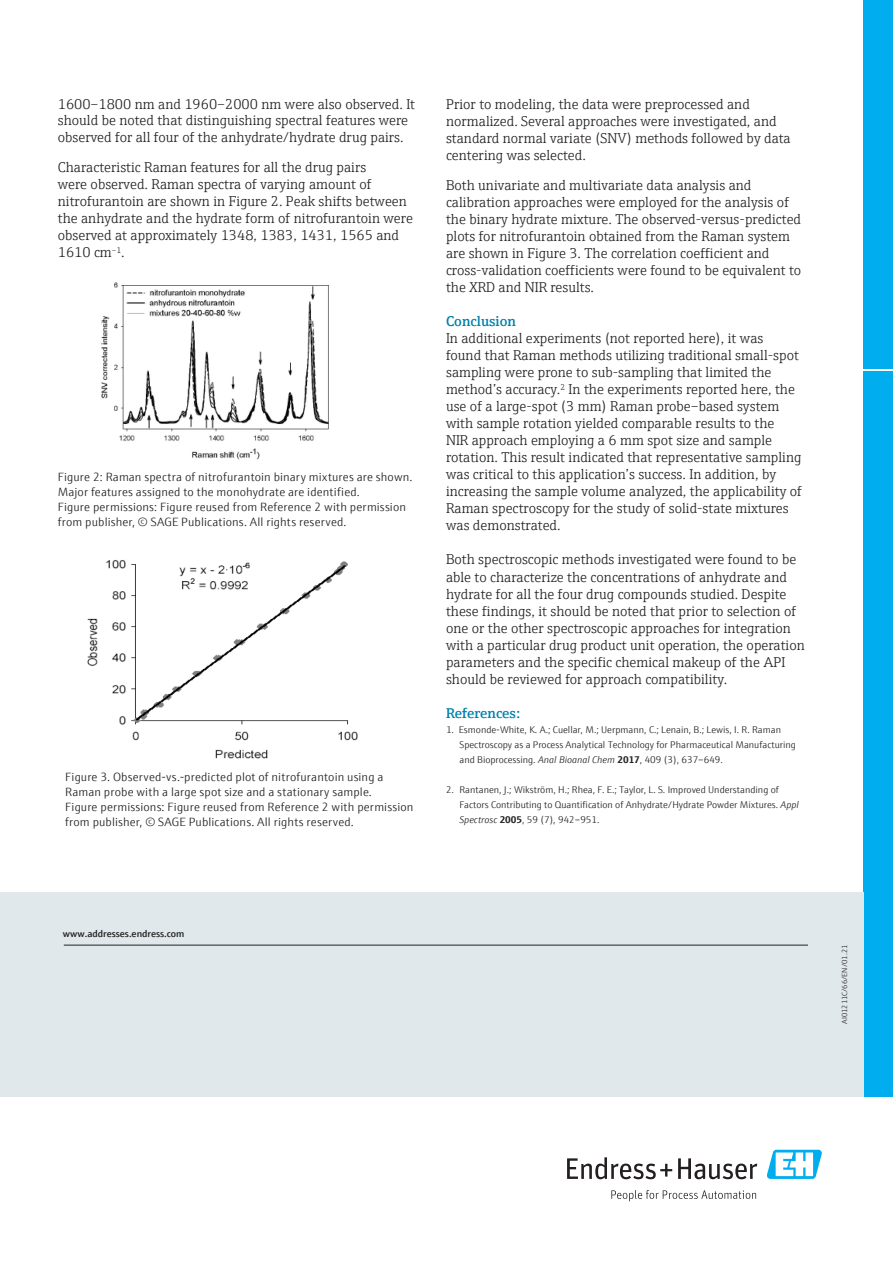
<style>
.page{position:relative;width:893px;height:1263px;background:#fff}
.page>*{position:absolute;margin:0;border:0;box-sizing:border-box;transform-origin:0 0}
.Copy_Default{font:300 14.25px/17px "E+H Serif";color:#231f20}
.Copy_Accent__Strg_Sh{font:600 14.25px "E+H Serif";color:#0081ad}
.Legend{font:300 12px/15px "E+H Sans";letter-spacing:.01em;color:#231f20}
.Copyright{font:300 9.75px/15px "E+H Sans";color:#231f20}
.Address_Headline{font:600 9.75px "E+H Sans";color:#231f20}
.Documentation_Code{font:300 7.5px "E+H Sans";color:#231f20}
.s1{font-style:italic}
.s2{font-weight:700}
</style>
<div class="page">
<div style="left:863px;top:0;width:30px;height:369px;background:#00aeef"></div>
<div style="left:863px;top:371px;width:30px;height:725px;background:#00aeef"></div>
<div style="left:0;top:892px;width:863px;height:204px;background:#e0e8ec"></div>
<hr style="left:64px;top:945px;width:744px;height:1px;background:#231f20">
<img style="left:87px;top:560px;width:271px;height:199px">
<img style="left:101px;top:282px;width:228px;height:178px">
<svg style="left:567px;top:1157px;width:105px;height:22px"></svg>
<svg style="left:678px;top:1158px;width:79px;height:21px"></svg>
<svg style="left:611px;top:1190px;width:145px;height:11px"></svg>
<svg style="left:766px;top:1150px;width:56px;height:29px"></svg>
<p class="Copy_Default" style="left:58px;top:95px;width:359px;line-height:16.5px">1600–1800 nm and 1960–2000 nm were also observed. It should be noted that distinguishing spectral features were observed for all four of the anhydrate/hydrate drug pairs.</p>
<p class="Copy_Default" style="left:58px;top:158px;width:357px">Characteristic Raman features for all the drug pairs<br>were observed. Raman spectra of varying amount of nitrofurantoin are shown in Figure 2. Peak shifts between the anhydrate and the hydrate form of nitrofurantoin were observed at approximately 1348, 1383, 1431, 1565 and 1610 cm<sup>–1</sup>.</p>
<p class="Legend" style="left:58px;top:469px;width:356px">Figure 2: Raman spectra of nitrofurantoin binary mixtures are shown.<br>Major features assigned to the monohydrate are identified.</p>
<p class="Legend" style="left:58px;top:499px;width:350px">Figure permissions: Figure reused from Reference 2 with permission from publisher, © SAGE Publications. All rights reserved.</p>
<p class="Legend" style="left:65px;top:769px;width:320px">Figure 3. Observed-vs.-predicted plot of nitrofurantoin using a<br>Raman probe with a large spot size and a stationary sample.</p>
<p class="Legend" style="left:65px;top:799px;width:350px">Figure permissions: Figure reused from Reference 2 with permission from publisher, © SAGE Publications. All rights reserved.</p>
<p class="Copy_Default" style="left:446px;top:94px;width:346px">Prior to modeling, the data were preprocessed and normalized. Several approaches were investigated, and standard normal variate (SNV) methods followed by data centering was selected.</p>
<p class="Copy_Default" style="left:446px;top:176px;width:357px">Both univariate and multivariate data analysis and calibration approaches were employed for the analysis of the binary hydrate mixture. The observed-versus-predicted plots for nitrofurantoin obtained from the Raman system are shown in Figure 3. The correlation coefficient and cross-validation coefficients were found to be equivalent to the XRD and NIR results.</p>
<p class="Copy_Accent__Strg_Sh" style="left:446px;top:311px;width:71px">Conclusion</p>
<p class="Copy_Default" style="left:446px;top:329px;width:357px">In additional experiments (not reported here), it was found that Raman methods utilizing traditional small-spot sampling were prone to sub-sampling that limited the method’s accuracy.<sup>2</sup> In the experiments reported here, the use of a large-spot (3 mm) Raman probe–based system with sample rotation yielded comparable results to the<br>NIR approach employing a 6 mm spot size and sample rotation. This result indicated that representative sampling was critical to this application’s success. In addition, by increasing the sample volume analyzed, the applicability of Raman spectroscopy for the study of solid-state mixtures was demonstrated.</p>
<p class="Copy_Default" style="left:446px;top:550px;width:360px">Both spectroscopic methods investigated were found to be able to characterize the concentrations of anhydrate and hydrate for all the four drug compounds studied. Despite these findings, it should be noted that prior to selection of one or the other spectroscopic approaches for integration with a particular drug product unit operation, the operation parameters and the specific chemical makeup of the API should be reviewed for approach compatibility.</p>
<p class="Copy_Accent__Strg_Sh" style="left:446px;top:702px;width:75px">References:</p>
<p class="Copyright" style="left:459px;top:721px;width:338px;text-indent:-14px">1. Esmonde-White, K. A.; Cuellar, M.; Uerpmann, C.; Lenain, B.; Lewis, I. R. Raman<br>Spectroscopy as a Process Analytical Technology for Pharmaceutical Manufacturing and Bioprocessing. <span class="s1">Anal Bioanal Chem</span> <span class="s2">2017</span>, 409 (3), 637–649.</p>
<p class="Copyright" style="left:459px;top:781px;width:341px;text-indent:-14px">2. Rantanen, J.; Wikström, H.; Rhea, F. E.; Taylor, L. S. Improved Understanding of<br>Factors Contributing to Quantification of Anhydrate/Hydrate Powder Mixtures. <span class="s1">Appl<br>Spectrosc</span> <span class="s2">2005</span>, 59 (7), 942–951.</p>
<p class="Address_Headline" style="left:63px;top:926px;width:123px">www.addresses.endress.com</p>
<p class="Documentation_Code" style="left:839px;top:1024px;width:81px;rotate:-90deg">AI01211C/66/EN/01.21</p>
</div>
